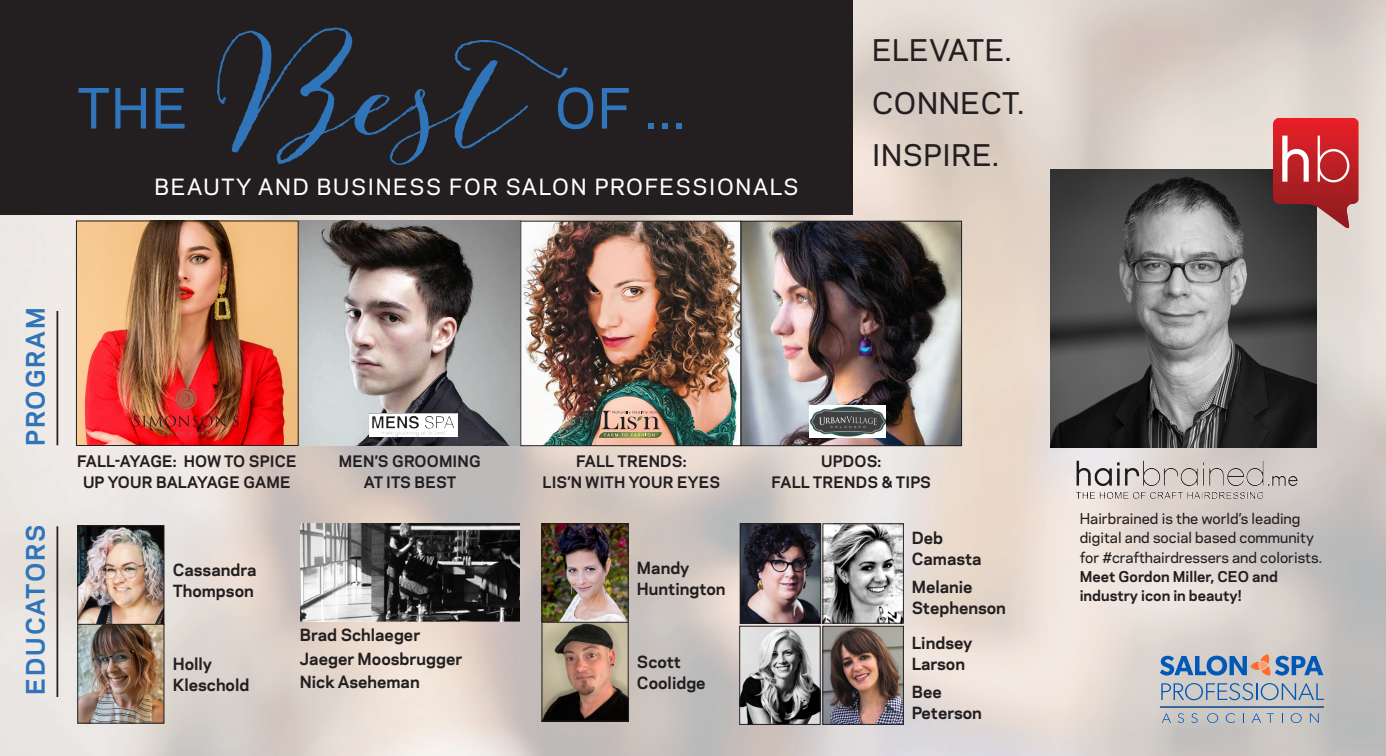
<style>
.page{position:relative;width:1386px;height:756px;background:#fff}
.page>*{position:absolute;margin:0;border:0;box-sizing:border-box;transform-origin:0 0}
.t1{font:500 51.98px "Galaxie Polaris";color:#3074b9}
.t2{font:500 28px "Galaxie Polaris";letter-spacing:.025em;color:#231f20}
.t3{font:700 23.97px "Galaxie Polaris";letter-spacing:.075em;color:#3074b9}
.t4{font:500 21px "Galaxie Polaris";letter-spacing:.08em;color:#fff}
.t5{font:700 15.75px/21px "Galaxie Polaris";color:#231f20}
.t6{font:700 14.88px/21px "Galaxie Polaris";letter-spacing:.01em;color:#231f20;text-align:center}
.t7{font:500 14px "Galaxie Polaris";color:#231f20}
.t8{font:700 14px/19.2px "Galaxie Polaris";color:#231f20}
.s1{font-family:"Bombshell Pro";font-weight:400;font-size:110.95px}
</style>
<div class="page">
<img style="left:0;top:0;width:1386px;height:756px">
<div style="left:0;top:0;width:852px;height:215px;background:#231f20"></div>
<hr style="left:1160px;top:707px;width:164px;height:1px;background:#0058b8">
<svg style="left:1160px;top:654px;width:163px;height:22px;background:#829ab9"></svg>
<svg style="left:1161px;top:683px;width:163px;height:17px;background:#a1b1c3"></svg>
<svg style="left:1162px;top:713px;width:9px;height:10px"></svg>
<svg style="left:1178px;top:713px;width:6px;height:10px"></svg>
<svg style="left:1191px;top:713px;width:7px;height:10px"></svg>
<svg style="left:1207px;top:713px;width:11px;height:10px"></svg>
<svg style="left:1226px;top:713px;width:9px;height:10px"></svg>
<svg style="left:1252px;top:713px;width:9px;height:10px"></svg>
<svg style="left:1267px;top:713px;width:7px;height:10px"></svg>
<svg style="left:1291px;top:713px;width:11px;height:10px"></svg>
<svg style="left:1310px;top:713px;width:9px;height:10px"></svg>
<img style="left:1050px;top:169px;width:267px;height:279px">
<img style="left:1143px;top:461px;width:17px;height:25px">
<img style="left:1273px;top:118px;width:76px;height:102px">
<img style="left:78px;top:223px;width:218px;height:221px">
<div style="left:76px;top:221px;width:222px;height:225px;border:1px solid #231f20"></div>
<img style="left:134px;top:415px;width:105px;height:21px">
<svg style="left:176px;top:388px;width:21px;height:21px"></svg>
<img style="left:300px;top:221px;width:660px;height:225px">
<img style="left:369px;top:413px;width:88px;height:24px">
<div style="left:521px;top:221px;width:220px;height:225px;border:1px solid #231f20"></div>
<svg style="left:599px;top:411px;width:63px;height:27px;background:#b79a7e"></svg>
<div style="left:741px;top:221px;width:221px;height:225px;border:1px solid #231f20"></div>
<svg style="left:809px;top:405px;width:77px;height:33px"></svg>
<img style="left:810px;top:407px;width:75px;height:30px">
<img style="left:742px;top:526px;width:77px;height:96px">
<div style="left:740px;top:524px;width:81px;height:100px;border:1px solid #231f20"></div>
<img style="left:741px;top:628px;width:77px;height:95px">
<div style="left:739px;top:626px;width:81px;height:99px;border:1px solid #231f20"></div>
<img style="left:825px;top:526px;width:77px;height:95px">
<div style="left:823px;top:524px;width:81px;height:99px;border:1px solid #231f20"></div>
<img style="left:825px;top:628px;width:77px;height:95px">
<div style="left:823px;top:626px;width:81px;height:99px;border:1px solid #231f20"></div>
<img style="left:301px;top:524px;width:219px;height:98px">
<hr style="left:57px;top:526px;width:1px;height:171px;background:#231f20">
<hr style="left:57px;top:311px;width:1px;height:134px;background:#231f20">
<img style="left:80px;top:527px;width:82px;height:194px">
<div style="left:78px;top:525px;width:86px;height:100px;border:1px solid #231f20"></div>
<div style="left:78px;top:624px;width:86px;height:99px;border:1px solid #231f20"></div>
<img style="left:544px;top:525px;width:82px;height:194px">
<div style="left:542px;top:523px;width:86px;height:100px;border:1px solid #231f20"></div>
<div style="left:542px;top:622px;width:86px;height:99px;border:1px solid #231f20"></div>
<p class="t1" style="left:78px;top:70px;width:609px">THE <span class="s1">Best</span> OF ...</p>
<p class="t4" style="left:154px;top:171px;width:645px">BEAUTY AND BUSINESS FOR SALON PROFESSIONALS</p>
<p class="t2" style="left:872px;top:30px;width:141px">ELEVATE.</p>
<p class="t2" style="left:872px;top:82px;width:154px">CONNECT.</p>
<p class="t2" style="left:872px;top:135px;width:128px">INSPIRE.</p>
<p class="t3" style="left:18px;top:446px;width:140px;rotate:-90deg">PROGRAM</p>
<p class="t3" style="left:18px;top:695px;width:171px;rotate:-90deg">EDUCATORS</p>
<p class="t6" style="left:77px;top:449px;width:221px">FALL-AYAGE: HOW TO SPICE<br>UP YOUR BALAYAGE GAME</p>
<p class="t6" style="left:339px;top:449px;width:143px">MEN’S GROOMING</p>
<p class="t6" style="left:364px;top:470px;width:94px">AT ITS BEST</p>
<p class="t5" style="left:173px;top:558px;width:85px">Cassandra<br>Thompson</p>
<p class="t5" style="left:173px;top:653px;width:78px">Holly<br>Kleschold</p>
<p class="t5" style="left:300px;top:623px;width:164px;line-height:23.3px">Brad Schlaeger<br>Jaeger Moosbrugger<br>Nick Aseheman</p>
<p class="t6" style="left:543px;top:450px;width:179px">FALL TRENDS:<br>LIS’N WITH YOUR EYES</p>
<p class="t6" style="left:821px;top:450px;width:62px">UPDOS:</p>
<p class="t6" style="left:772px;top:471px;width:161px">FALL TRENDS &amp; TIPS</p>
<p class="t5" style="left:637px;top:556px;width:90px">Mandy<br>Huntington</p>
<p class="t5" style="left:637px;top:651px;width:70px">Scott<br>Coolidge</p>
<p class="t5" style="left:912px;top:526px;width:33px">Deb</p>
<p class="t5" style="left:912px;top:547px;width:71px">Camasta</p>
<p class="t5" style="left:912px;top:575px;width:96px">Melanie<br>Stephenson</p>
<p class="t5" style="left:912px;top:631px;width:62px">Lindsey<br>Larson</p>
<p class="t5" style="left:912px;top:680px;width:72px">Bee<br>Peterson</p>
<p class="t7" style="left:1080px;top:508px;width:222px">Hairbrained is the world’s leading</p>
<p class="t7" style="left:1080px;top:527px;width:236px">digital and social based community</p>
<p class="t7" style="left:1080px;top:547px;width:244px">for #crafthairdressers and colorists.</p>
<p class="t8" style="left:1080px;top:566px;width:200px">Meet Gordon Miller, CEO and industry icon in beauty!</p>
</div>
